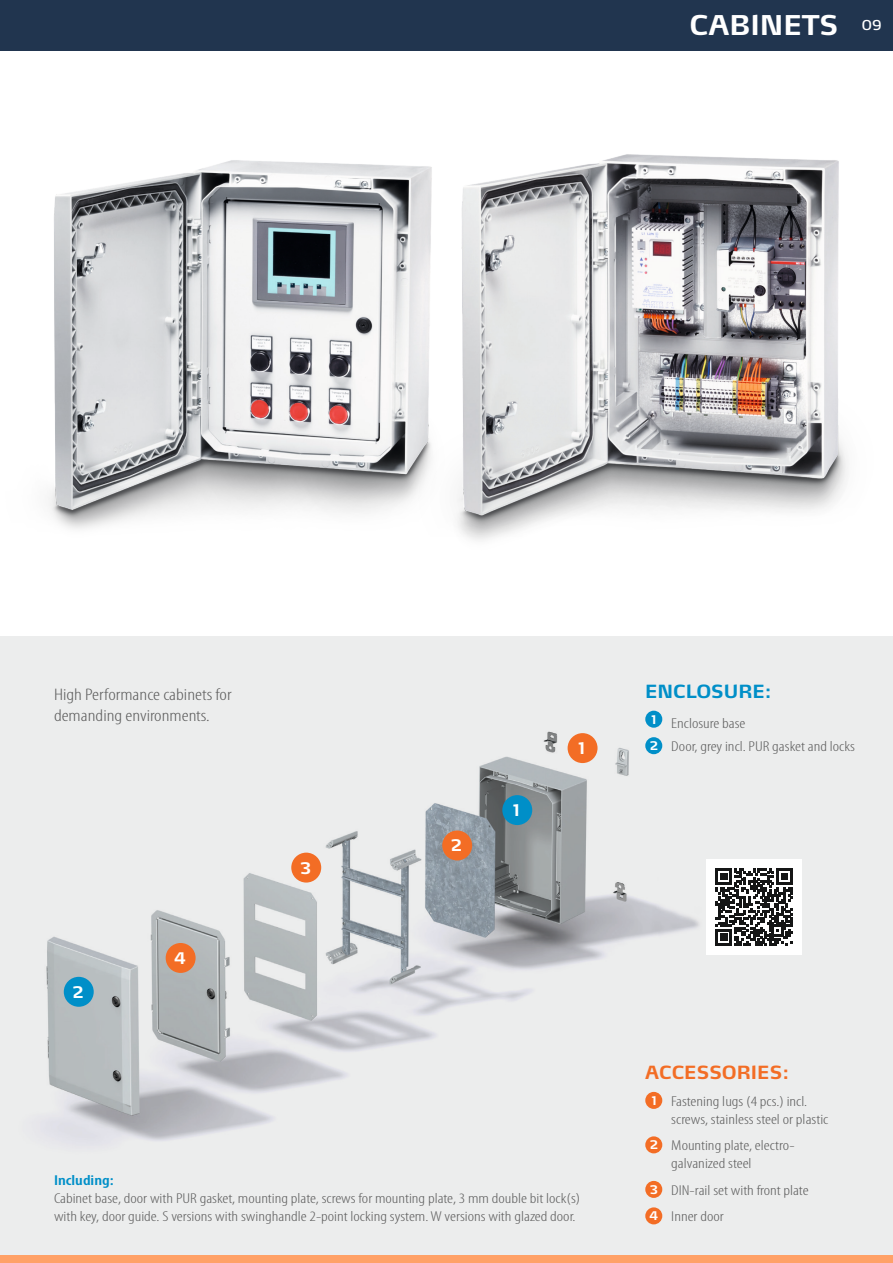
<style>
.page{position:relative;width:893px;height:1263px;background:#fff}
.page>*{position:absolute;margin:0;border:0;box-sizing:border-box;transform-origin:0 0}
.Titel{font:700 27px "Max LF";color:#fff}
.Titel-2{font:700 18px "Max LF";color:#f36d25}
.Titel-3{font:700 18px "Max LF";color:#008fc8}
.Untertext{font:300 condensed 16.8px/21px "Myriad Pro";color:#5b5b5b;scale:1.25 1}
.t1{font:700 15.9px "Max LF";color:#fff}
.Fließtext{font:300 condensed 14.4px/18px "Myriad Pro";color:#5b5b5b;scale:1.25 1}
.t2{font:13.5px "Max LF";color:#fff}
.t3{font:700 11.85px "Max LF";color:#fff}
.s1{font-weight:600;color:#008fc8}
</style>
<div class="page">
<div style="left:0;top:1254px;width:893px;height:9px;background:#ffa167"></div>
<div style="left:0;top:0;width:893px;height:51px;background:#21354f"></div>
<img style="left:475px;top:154px;width:373px;height:386px">
<div style="left:0;top:636px;width:893px;height:618px;background:#eceded"></div>
<img style="left:48px;top:160px;width:427px;height:380px">
<img style="left:45px;top:710px;width:654px;height:444px">
<div style="left:502px;top:795px;width:30px;height:30px;background:#008fc8;border-radius:50%"></div>
<div style="left:64px;top:977px;width:30px;height:30px;background:#008fc8;border-radius:50%"></div>
<div style="left:568px;top:733px;width:29px;height:30px;background:#f36d25;border-radius:50%"></div>
<div style="left:442px;top:830px;width:30px;height:30px;background:#f36d25;border-radius:50%"></div>
<div style="left:291px;top:853px;width:30px;height:29px;background:#f36d25;border-radius:50%"></div>
<div style="left:166px;top:943px;width:30px;height:30px;background:#f36d25;border-radius:50%"></div>
<div style="left:706px;top:859px;width:96px;height:96px;background:#fff"></div>
<svg style="left:716px;top:868px;width:77px;height:77px"></svg>
<div style="left:645px;top:711px;width:17px;height:17px;background:#008fc8;border-radius:50%"></div>
<div style="left:645px;top:737px;width:17px;height:17px;background:#008fc8;border-radius:50%"></div>
<div style="left:645px;top:1092px;width:17px;height:17px;background:#f36d25;border-radius:50%"></div>
<div style="left:645px;top:1136px;width:17px;height:17px;background:#f36d25;border-radius:50%"></div>
<div style="left:645px;top:1181px;width:17px;height:17px;background:#f36d25;border-radius:50%"></div>
<div style="left:645px;top:1207px;width:17px;height:17px;background:#f36d25;border-radius:50%"></div>
<p class="Titel" style="left:689px;top:9px;width:150px">CABINETS</p>
<p class="t2" style="left:862px;top:17px;width:21px">09</p>
<p class="Untertext" style="left:54px;top:685px;width:144px">High Performance cabinets for demanding environments.</p>
<p class="t1" style="left:72px;top:982px;width:13px">2</p>
<p class="t1" style="left:174px;top:948px;width:14px">4</p>
<p class="t1" style="left:300px;top:858px;width:12px">3</p>
<p class="t1" style="left:451px;top:836px;width:13px">2</p>
<p class="t1" style="left:513px;top:800px;width:8px">1</p>
<p class="t1" style="left:578px;top:738px;width:8px">1</p>
<p class="Fließtext" style="left:54px;top:1172px;width:423px"><span class="s1">Including:<br></span>Cabinet base, door with PUR gasket, mounting plate, screws for mounting plate, 3 mm double bit lock(s) with key, door guide. S versions with swinghandle 2-point locking system. W versions with glazed door.</p>
<p class="Titel-3" style="left:645px;top:680px;width:128px">ENCLOSURE:</p>
<p class="t3" style="left:651px;top:712px;width:6px">1</p>
<p class="Fließtext" style="left:671px;top:714px;width:61px">Enclosure base</p>
<p class="t3" style="left:650px;top:738px;width:10px">2</p>
<p class="Fließtext" style="left:671px;top:738px;width:148px">Door, grey incl. PUR gasket and locks</p>
<p class="Titel-2" style="left:645px;top:1061px;width:145px">ACCESSORIES:</p>
<p class="t3" style="left:652px;top:1093px;width:6px">1</p>
<p class="Fließtext" style="left:671px;top:1092px;width:127px">Fastening lugs (4 pcs.) incl. screws, stainless steel or plastic</p>
<p class="t3" style="left:650px;top:1137px;width:10px">2</p>
<p class="Fließtext" style="left:671px;top:1137px;width:100px">Mounting plate, electro&shy;galvanized steel</p>
<p class="t3" style="left:650px;top:1182px;width:10px">3</p>
<p class="Fließtext" style="left:671px;top:1181px;width:111px">DIN-rail set with front plate</p>
<p class="t3" style="left:649px;top:1208px;width:11px">4</p>
<p class="Fließtext" style="left:671px;top:1208px;width:43px">Inner door</p>
</div>
